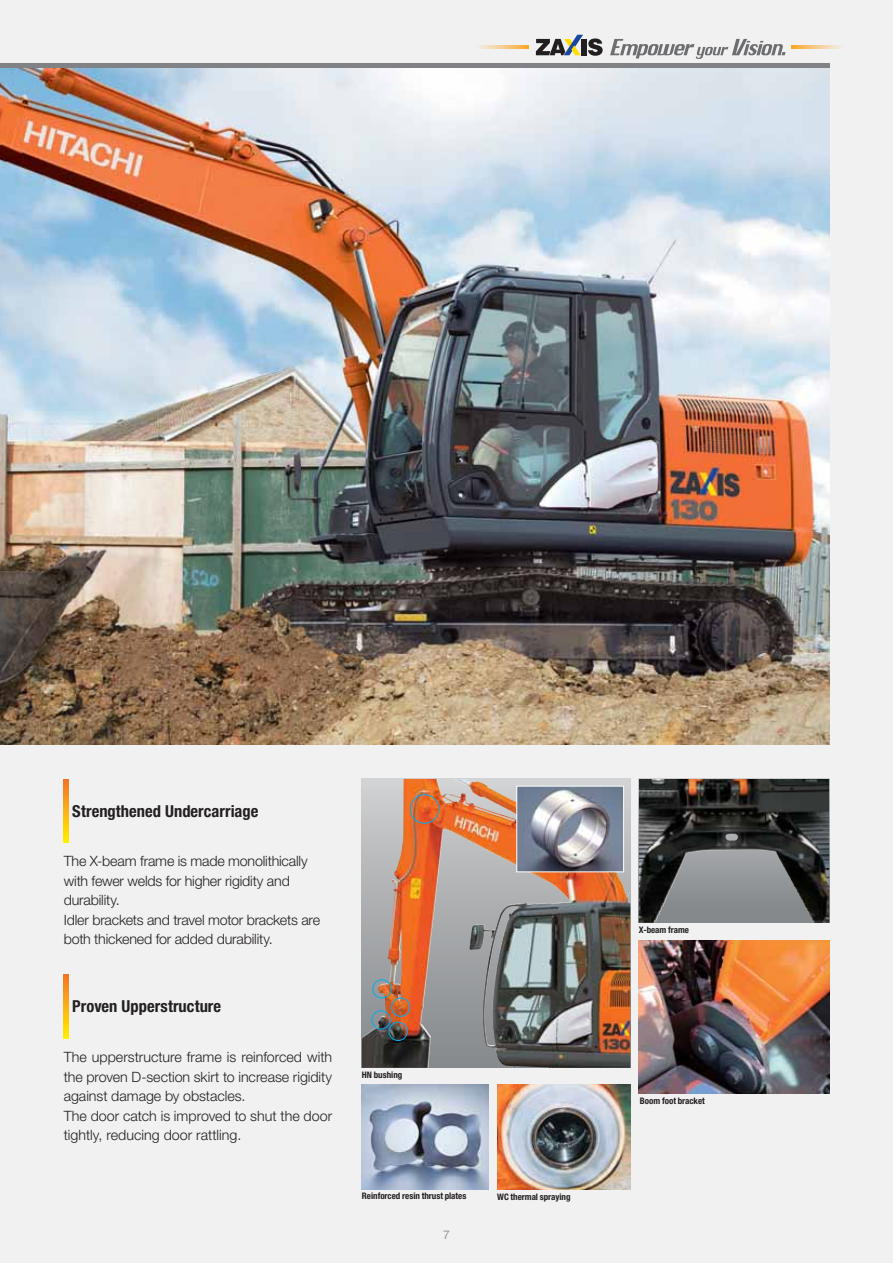
<style>
.page{position:relative;width:893px;height:1263px;background:#f1f1f2}
.page>*{position:absolute;margin:0;border:0;box-sizing:border-box;transform-origin:0 0}
.t1{font:700 condensed 16.5px "Helvetica Neue";letter-spacing:.005em;color:#231f20}
.t2{font:300 14.25px/19.5px "Helvetica Neue";letter-spacing:-.005em;color:#231f20}
.t3{font:12px "Helvetica Neue";color:#939598}
.t4{font:700 condensed 9px "Helvetica Neue";color:#231f20}
</style>
<div class="page">
<svg style="left:536px;top:35px;width:67px;height:21px"></svg>
<svg style="left:610px;top:39px;width:175px;height:20px"></svg>
<svg style="left:478px;top:45px;width:51px;height:3px"></svg>
<svg style="left:791px;top:45px;width:51px;height:3px"></svg>
<img style="left:0;top:68px;width:829px;height:677px">
<hr style="left:0;top:64px;width:829px;height:4px;background:#808285">
<img style="left:531px;top:779px;width:99px;height:289px">
<img style="left:362px;top:779px;width:169px;height:289px">
<img style="left:639px;top:779px;width:190px;height:144px">
<svg style="left:64px;top:779px;width:4px;height:63px"></svg>
<svg style="left:64px;top:975px;width:4px;height:63px"></svg>
<img style="left:639px;top:941px;width:190px;height:152px">
<svg style="left:516px;top:785px;width:108px;height:87px;background:#9296a2"></svg>
<div style="left:410px;top:794px;width:29px;height:30px;border:1px solid #00aeef;border-radius:50%"></div>
<div style="left:372px;top:979px;width:19px;height:19px;border:1px solid #00aeef;border-radius:50%"></div>
<div style="left:391px;top:997px;width:19px;height:20px;border:1px solid #00aeef;border-radius:50%"></div>
<div style="left:389px;top:1022px;width:19px;height:19px;border:1px solid #00aeef;border-radius:50%"></div>
<div style="left:372px;top:1010px;width:19px;height:19px;border:1px solid #00aeef;border-radius:50%"></div>
<img style="left:497px;top:1085px;width:133px;height:104px">
<img style="left:362px;top:1085px;width:127px;height:104px">
<p class="t1" style="left:72px;top:805px;width:188px">Strengthened Undercarriage</p>
<p class="t2" style="left:64px;top:853px;width:258px">The X-beam frame is made monolithically with fewer welds for higher rigidity and durability.<br>Idler brackets and travel motor brackets are both thickened for added durability.</p>
<p class="t1" style="left:72px;top:1000px;width:150px">Proven Upperstructure</p>
<p class="t2" style="left:64px;top:1049px;width:270px">The upperstructure frame is reinforced with the proven D-section skirt to increase rigidity against damage by obstacles.<br>The door catch is improved to shut the door tightly, reducing door rattling.</p>
<p class="t4" style="left:362px;top:1071px;width:42px">HN bushing</p>
<p class="t4" style="left:362px;top:1193px;width:106px">Reinforced resin thrust plates</p>
<p class="t4" style="left:497px;top:1193px;width:75px">WC thermal spraying</p>
<p class="t3" style="left:443px;top:1231px;width:8px">7</p>
<p class="t4" style="left:639px;top:926px;width:52px">X-beam frame</p>
<p class="t4" style="left:640px;top:1097px;width:66px">Boom foot bracket</p>
</div>
